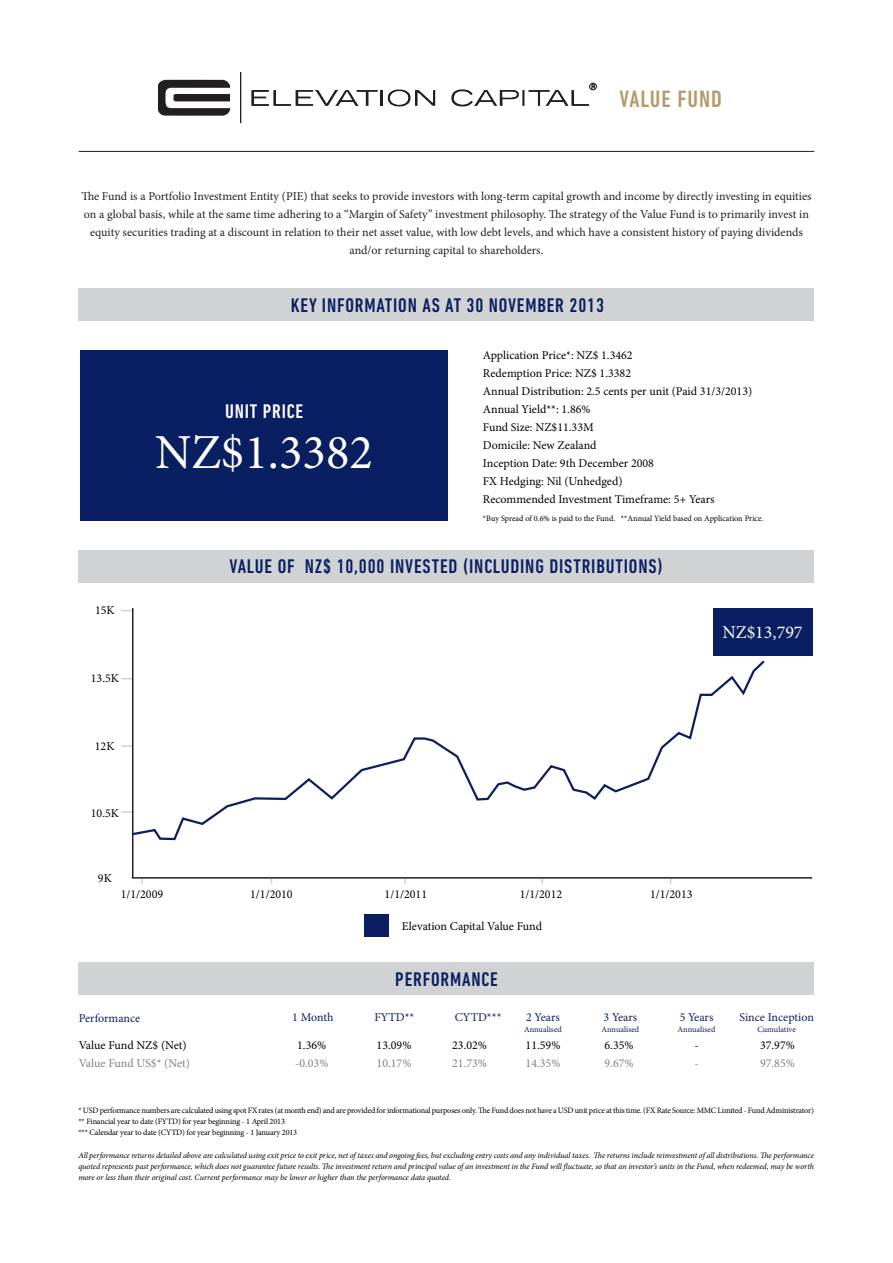
<style>
.page{position:relative;width:893px;height:1263px;background:#fff}
.page>*{position:absolute;margin:0;border:0;box-sizing:border-box;transform-origin:0 0}
.t1{font:48.9px "Minion Pro";color:#fff}
.t2{font:500 condensed 24.15px "DIN Next LT Pro";letter-spacing:.04em;color:#b79a69}
.t3{font:500 condensed 20.1px "DIN Next LT Pro";letter-spacing:.04em;color:#0a1f61}
.t4{font:500 condensed 20.1px "DIN Next LT Pro";letter-spacing:.04em;color:#fff}
.t5{font:18px "Minion Pro";color:#fff}
.t6{font:12px/18px "Minion Pro";color:#231f20;text-align:center}
.t7{font:12px "Minion Pro";color:#000}
.t8{font:12px "Minion Pro";letter-spacing:-.005em;color:#0a1f61}
.t9{font:12px "Minion Pro";color:#808080}
.t10{font:italic 8.25px/11.2px "Minion Pro";letter-spacing:-.005em;color:#000;text-align:justify}
.t11{font:8.25px "Minion Pro";letter-spacing:-.02em;color:#000}
.t12{font:8.25px "Minion Pro";color:#0a1f61}
</style>
<div class="page">
<div style="left:79px;top:288px;width:735px;height:33px;background:#d1d2d4"></div>
<svg style="left:158px;top:72px;width:439px;height:52px"></svg>
<hr style="left:79px;top:151px;width:735px;height:1px;background:#231f20">
<div style="left:81px;top:350px;width:367px;height:171px;background:#0a1f61"></div>
<div style="left:79px;top:550px;width:735px;height:32px;background:#d1d2d4"></div>
<div style="left:713px;top:608px;width:99px;height:48px;background:#0a1f61"></div>
<hr style="left:132px;top:877px;width:680px;height:2px;background:#231f20">
<svg style="left:121px;top:745px;width:9px;height:2px"></svg>
<svg style="left:121px;top:811px;width:9px;height:2px"></svg>
<div style="left:364px;top:914px;width:24px;height:23px;background:#0a1f61"></div>
<div style="left:79px;top:962px;width:735px;height:33px;background:#d1d2d4"></div>
<hr style="left:132px;top:608px;width:1px;height:270px;background:#231f20">
<svg style="left:130px;top:658px;width:635px;height:183px"></svg>
<p class="t2" style="left:620px;top:85px;width:104px">VALUE FUND</p>
<p class="t6" style="left:81px;top:187px;width:732px">The Fund is a Portfolio Investment Entity (PIE) that seeks to provide investors with long-term capital growth and income by directly investing in equities on a global basis, while at the same time adhering to a “Margin of Safety” investment philosophy. The strategy of the Value Fund is to primarily invest in equity securities trading at a discount in relation to their net asset value, with low debt levels, and which have a consistent history of paying dividends and/or returning capital to shareholders.</p>
<p class="t3" style="left:291px;top:294px;width:315px">KEY INFORMATION AS AT 30 NOVEMBER 2013</p>
<p class="t4" style="left:225px;top:400px;width:79px">UNIT PRICE</p>
<p class="t1" style="left:155px;top:419px;width:219px">NZ$1.3382</p>
<p class="t7" style="left:483px;top:347px;width:151px">Application Price*: NZ$ 1.3462</p>
<p class="t7" style="left:483px;top:365px;width:150px">Redemption Price: NZ$ 1.3382</p>
<p class="t7" style="left:483px;top:383px;width:271px">Annual Distribution: 2.5 cents per unit (Paid 31/3/2013)</p>
<p class="t7" style="left:483px;top:401px;width:109px">Annual Yield**: 1.86%</p>
<p class="t7" style="left:483px;top:419px;width:112px">Fund Size: NZ$11.33M</p>
<p class="t7" style="left:483px;top:437px;width:115px">Domicile: New Zealand</p>
<p class="t7" style="left:483px;top:455px;width:173px">Inception Date: 9th December 2008</p>
<p class="t7" style="left:483px;top:473px;width:141px">FX Hedging: Nil (Unhedged)</p>
<p class="t7" style="left:483px;top:491px;width:233px">Recommended Investment Timeframe: 5+ Years</p>
<p class="t11" style="left:483px;top:512px;width:282px">*Buy Spread of 0.6% is paid to the Fund. **Annual Yield based on Application Price.</p>
<p class="t7" style="left:95px;top:602px;width:21px">15K</p>
<p class="t7" style="left:91px;top:670px;width:30px">13.5K</p>
<p class="t7" style="left:95px;top:738px;width:21px">12K</p>
<p class="t7" style="left:91px;top:805px;width:30px">10.5K</p>
<p class="t7" style="left:98px;top:870px;width:15px">9K</p>
<p class="t3" style="left:230px;top:555px;width:435px">VALUE OF NZ$ 10,000 INVESTED (INCLUDING DISTRIBUTIONS)</p>
<p class="t7" style="left:121px;top:886px;width:44px">1/1/2009</p>
<p class="t7" style="left:250px;top:886px;width:44px">1/1/2010</p>
<p class="t7" style="left:385px;top:886px;width:44px">1/1/2011</p>
<p class="t7" style="left:520px;top:886px;width:44px">1/1/2012</p>
<p class="t7" style="left:650px;top:886px;width:44px">1/1/2013</p>
<p class="t7" style="left:402px;top:918px;width:142px">Elevation Capital Value Fund</p>
<p class="t3" style="left:395px;top:968px;width:104px">PERFORMANCE</p>
<p class="t5" style="left:722px;top:620px;width:82px">NZ$13,797</p>
<p class="t8" style="left:79px;top:1010px;width:63px">Performance</p>
<p class="t8" style="left:292px;top:1009px;width:43px">1 Month</p>
<p class="t8" style="left:374px;top:1009px;width:42px">FYTD**</p>
<p class="t8" style="left:455px;top:1009px;width:48px">CYTD***</p>
<p class="t8" style="left:603px;top:1009px;width:35px">3 Years</p>
<p class="t12" style="left:601px;top:1024px;width:39px">Annualised</p>
<p class="t8" style="left:526px;top:1009px;width:35px">2 Years</p>
<p class="t12" style="left:524px;top:1024px;width:39px">Annualised</p>
<p class="t8" style="left:680px;top:1009px;width:35px">5 Years</p>
<p class="t12" style="left:678px;top:1024px;width:39px">Annualised</p>
<p class="t8" style="left:739px;top:1009px;width:76px">Since Inception</p>
<p class="t12" style="left:758px;top:1024px;width:40px">Cumulative</p>
<p class="t7" style="left:79px;top:1037px;width:110px">Value Fund NZ$ (Net)</p>
<p class="t9" style="left:79px;top:1055px;width:113px">Value Fund US$* (Net)</p>
<p class="t7" style="left:297px;top:1037px;width:31px">1.36%</p>
<p class="t9" style="left:295px;top:1055px;width:35px">-0.03%</p>
<p class="t7" style="left:377px;top:1037px;width:36px">13.09%</p>
<p class="t9" style="left:377px;top:1055px;width:36px">10.17%</p>
<p class="t7" style="left:452px;top:1037px;width:36px">23.02%</p>
<p class="t9" style="left:452px;top:1055px;width:36px">21.73%</p>
<p class="t7" style="left:526px;top:1037px;width:36px">11.59%</p>
<p class="t9" style="left:526px;top:1055px;width:36px">14.35%</p>
<p class="t7" style="left:604px;top:1037px;width:31px">6.35%</p>
<p class="t9" style="left:604px;top:1055px;width:31px">9.67%</p>
<p class="t7" style="left:694px;top:1037px;width:6px">-</p>
<p class="t9" style="left:694px;top:1055px;width:6px">-</p>
<p class="t7" style="left:760px;top:1037px;width:36px">37.97%</p>
<p class="t9" style="left:760px;top:1055px;width:36px">97.85%</p>
<p class="t11" style="left:78px;top:1104px;width:737px">* USD performance numbers are calculated using spot FX rates (at month end) and are provided for informational purposes only. The Fund does not have a USD unit price at this time. (FX Rate Source: MMC Limited - Fund Administrator)</p>
<p class="t11" style="left:78px;top:1116px;width:208px">** Financial year to date (FYTD) for year beginning - 1 April 2013</p>
<p class="t11" style="left:78px;top:1127px;width:220px">*** Calendar year to date (CYTD) for year beginning - 1 January 2013</p>
<p class="t10" style="left:78px;top:1149px;width:737px">All performance returns detailed above are calculated using exit price to exit price, net of taxes and ongoing fees, but excluding entry costs and any individual taxes. The returns include reinvestment of all distributions. The performance quoted represents past performance, which does not guarantee future results. The investment return and principal value of an investment in the Fund will fluctuate, so that an investor’s units in the Fund, when redeemed, may be worth more or less than their original cost. Current performance may be lower or higher than the performance data quoted.</p>
</div>
